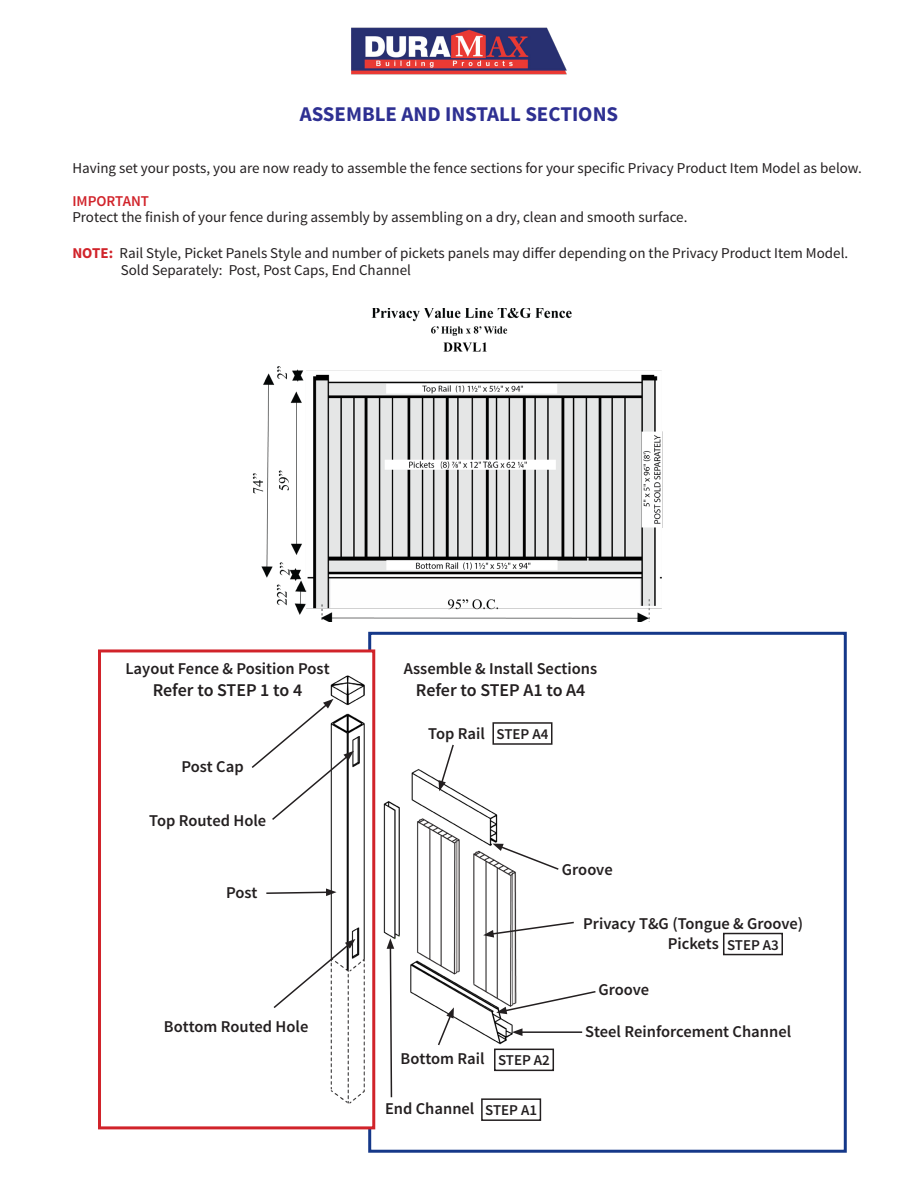
<style>
.page{position:relative;width:918px;height:1188px;background:#fff}
.page>*{position:absolute;margin:0;border:0;box-sizing:border-box;transform-origin:0 0}
.t1{font:700 21px "Source Sans Pro";color:#2e3092}
.t2{font:600 18px "Source Sans Pro";letter-spacing:-.005em;color:#231f20}
.t3{font:600 16.5px/19.8px "Source Sans Pro";color:#231f20;text-align:center}
.List_Paragraph{font:15px "Source Sans Pro";color:#231f20}
.t4{font:600 15px "Source Sans Pro";color:#231f20}
.t5{font:600 15px "Source Sans Pro";color:#d1232a}
.s1{font-weight:700;color:#d1232a}
</style>
<div class="page">
<div style="left:368px;top:632px;width:479px;height:521px;background:#fff;border:3px solid #153889"></div>
<div style="left:98px;top:649px;width:277px;height:480px;background:#fff;border:3px solid #d1232a"></div>
<img style="left:259px;top:650px;width:324px;height:494px">
<img style="left:351px;top:27px;width:216px;height:48px">
<img style="left:252px;top:308px;width:411px;height:314px">
<svg style="left:251px;top:699px;width:103px;height:123px"></svg>
<svg style="left:272px;top:939px;width:83px;height:71px"></svg>
<svg style="left:265px;top:888px;width:72px;height:8px"></svg>
<svg style="left:387px;top:938px;width:7px;height:161px"></svg>
<svg style="left:439px;top:743px;width:16px;height:48px"></svg>
<svg style="left:492px;top:844px;width:68px;height:27px"></svg>
<svg style="left:437px;top:1007px;width:17px;height:40px"></svg>
<hr style="left:520px;top:1031px;width:62px;height:2px;background:#231f20">
<svg style="left:512px;top:1028px;width:10px;height:8px"></svg>
<svg style="left:483px;top:921px;width:92px;height:17px"></svg>
<svg style="left:496px;top:990px;width:100px;height:24px"></svg>
<div style="left:492px;top:722px;width:60px;height:23px;border:2px solid #231f20"></div>
<div style="left:723px;top:933px;width:60px;height:22px;border:2px solid #231f20"></div>
<div style="left:494px;top:1049px;width:60px;height:22px;border:2px solid #231f20"></div>
<div style="left:481px;top:1098px;width:60px;height:23px;border:2px solid #231f20"></div>
<p class="t1" style="left:300px;top:100px;width:320px">ASSEMBLE AND INSTALL SECTIONS</p>
<p class="List_Paragraph" style="left:72px;top:158px;width:791px">Having set your posts, you are now ready to assemble the fence sections for your specific Privacy Product Item Model as below.</p>
<p class="t5" style="left:72px;top:191px;width:78px">IMPORTANT</p>
<p class="List_Paragraph" style="left:72px;top:208px;width:617px">Protect the finish of your fence during assembly by assembling on a dry, clean and smooth surface.</p>
<p class="List_Paragraph" style="left:72px;top:244px;width:777px"><span class="s1">NOTE:</span> Rail Style, Picket Panels Style and number of pickets panels may differ depending on the Privacy Product Item Model.</p>
<p class="List_Paragraph" style="left:121px;top:260px;width:292px">Sold Separately: Post, Post Caps, End Channel</p>
<p class="t3" style="left:125px;top:659px;width:206px">Layout Fence &amp; Position Post</p>
<p class="t2" style="left:153px;top:678px;width:151px">Refer to STEP 1 to 4</p>
<p class="t3" style="left:182px;top:757px;width:64px">Post Cap</p>
<p class="t3" style="left:149px;top:811px;width:119px">Top Routed Hole</p>
<p class="t3" style="left:226px;top:883px;width:33px">Post</p>
<p class="t3" style="left:164px;top:1017px;width:146px">Bottom Routed Hole</p>
<p class="t3" style="left:404px;top:659px;width:195px">Assemble &amp; Install Sections</p>
<p class="t2" style="left:416px;top:678px;width:171px">Refer to STEP A1 to A4</p>
<p class="t3" style="left:428px;top:724px;width:58px">Top Rail</p>
<p class="t4" style="left:497px;top:725px;width:53px">STEP A4</p>
<p class="t3" style="left:562px;top:860px;width:52px">Groove</p>
<p class="t3" style="left:401px;top:1049px;width:86px">Bottom Rail</p>
<p class="t4" style="left:498px;top:1051px;width:53px">STEP A2</p>
<p class="t4" style="left:485px;top:1101px;width:53px">STEP A1</p>
<p class="t3" style="left:385px;top:1099px;width:91px">End Channel</p>
<p class="t3" style="left:583px;top:914px;width:222px">Privacy T&amp;G (Tongue &amp; Groove)<br>Pickets</p>
<p class="t4" style="left:727px;top:935px;width:53px">STEP A3</p>
<p class="t3" style="left:599px;top:980px;width:52px">Groove</p>
<p class="t3" style="left:585px;top:1022px;width:208px">Steel Reinforcement Channel</p>
</div>
